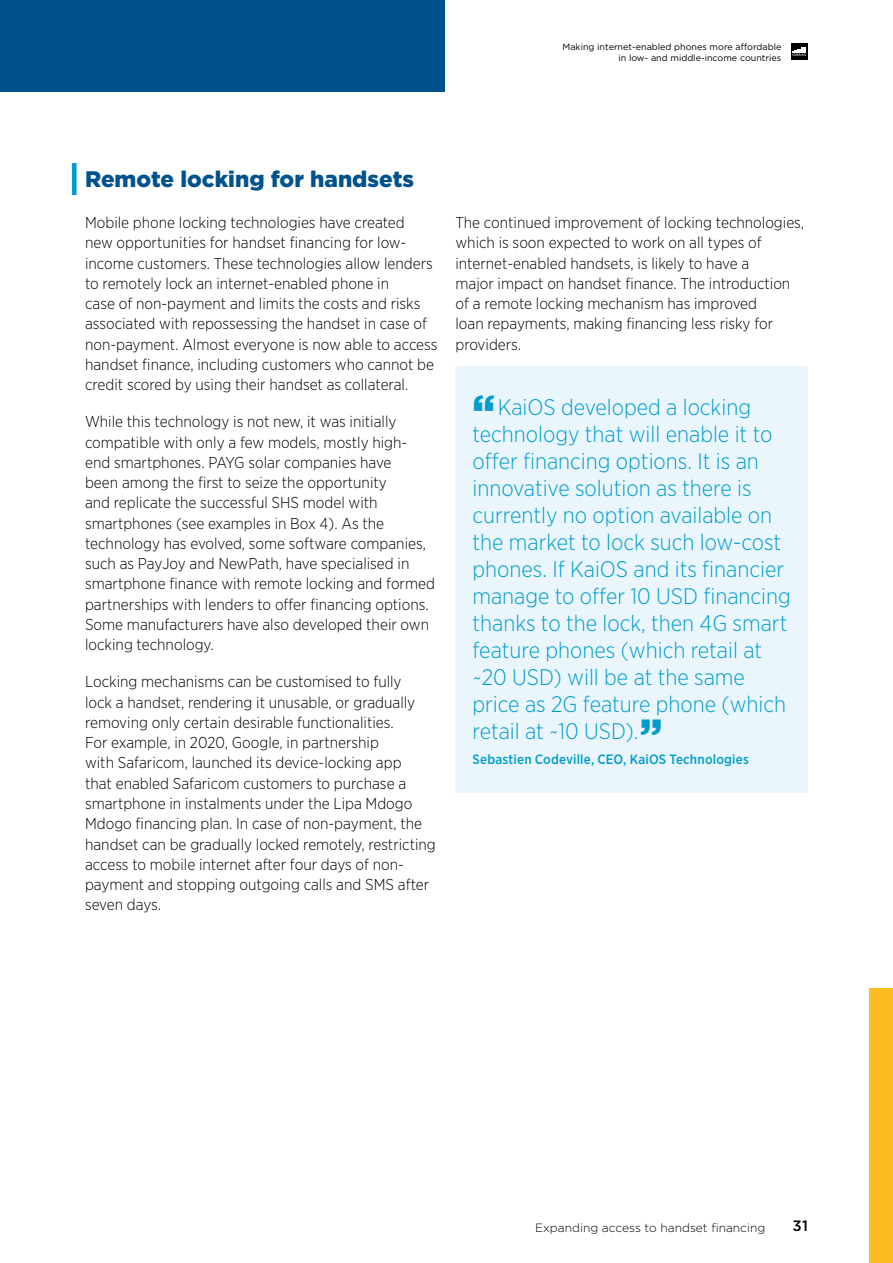
<style>
.page{position:relative;width:893px;height:1263px;background:#fff}
.page>*{position:absolute;margin:0;border:0;box-sizing:border-box;transform-origin:0 0}
.t1{font:300 22.5px/27px "Gotham Narrow";color:#009dcc}
.t2{font:900 22.5px "Gotham Pro";color:#00528d}
.t3{font:300 15.75px/20.2px "Gotham Narrow";color:#000}
.t4{font:500 15px "Gotham";color:#000}
.t5{font:500 13.5px "Gotham Narrow";letter-spacing:.01em;color:#009dcc}
.t6{font:300 12px "Gotham";color:#000}
.t7{font:9px/10.5px "Gotham";color:#000;text-align:right}
.s1{font-weight:900;font-size:45px}
</style>
<div class="page">
<div style="left:455px;top:366px;width:353px;height:426px;background:#eaf6fc"></div>
<div style="left:72px;top:163px;width:5px;height:32px;background:#009dcc"></div>
<div style="left:0;top:0;width:444px;height:92px;background:#00528d"></div>
<div style="left:869px;top:989px;width:24px;height:274px;background:#fbbb21"></div>
<div style="left:791px;top:43px;width:17px;height:17px;background:#000"></div>
<svg style="left:792px;top:47px;width:15px;height:9px"></svg>
<p class="t7" style="left:562px;top:42px;width:220px">Making internet-enabled phones more affordable in low- and middle-income countries</p>
<h1 class="t2" style="left:85px;top:166px;width:330px">Remote locking for handsets</h1>
<p class="t3" style="left:85px;top:212px;width:354px">Mobile phone locking technologies have created<br>new opportunities for handset financing for low&shy;income customers. These technologies allow lenders to remotely lock an internet-enabled phone in<br>case of non-payment and limits the costs and risks associated with repossessing the handset in case of non-payment. Almost everyone is now able to access handset finance, including customers who cannot be credit scored by using their handset as collateral.</p>
<p class="t3" style="left:85px;top:411px;width:351px">While this technology is not new, it was initially compatible with only a few models, mostly high&shy;end smartphones. PAYG solar companies have<br>been among the first to seize the opportunity<br>and replicate the successful SHS model with smartphones (see examples in Box 4). As the technology has evolved, some software companies, such as PayJoy and NewPath, have specialised in smartphone finance with remote locking and formed partnerships with lenders to offer financing options.<br>Some manufacturers have also developed their own locking technology.</p>
<p class="t3" style="left:85px;top:671px;width:352px">Locking mechanisms can be customised to fully<br>lock a handset, rendering it unusable, or gradually removing only certain desirable functionalities.<br>For example, in 2020, Google, in partnership<br>with Safaricom, launched its device-locking app<br>that enabled Safaricom customers to purchase a smartphone in instalments under the Lipa Mdogo Mdogo financing plan. In case of non-payment, the handset can be gradually locked remotely, restricting access to mobile internet after four days of non&shy;payment and stopping outgoing calls and SMS after seven days.</p>
<p class="t3" style="left:455px;top:212px;width:350px">The continued improvement of locking technologies, which is soon expected to work on all types of internet-enabled handsets, is likely to have a<br>major impact on handset finance. The introduction of a remote locking mechanism has improved<br>loan repayments, making financing less risky for providers.</p>
<p class="t1" style="left:472px;top:393px;width:320px"><span class="s1">“</span>KaiOS developed a locking technology that will enable it to offer financing options. It is an innovative solution as there is currently no option available on the market to lock such low-cost phones. If KaiOS and its financier manage to offer 10 USD financing thanks to the lock, then 4G smart feature phones (which retail at ~20 USD) will be at the same price as 2G feature phone (which retail at ~10 USD).<span class="s1">”</span></p>
<p class="t5" style="left:472px;top:751px;width:278px">Sebastien Codeville, CEO, KaiOS Technologies</p>
<p class="t6" style="left:535px;top:1220px;width:232px">Expanding access to handset financing</p>
<p class="t4" style="left:792px;top:1216px;width:17px">31</p>
</div>
